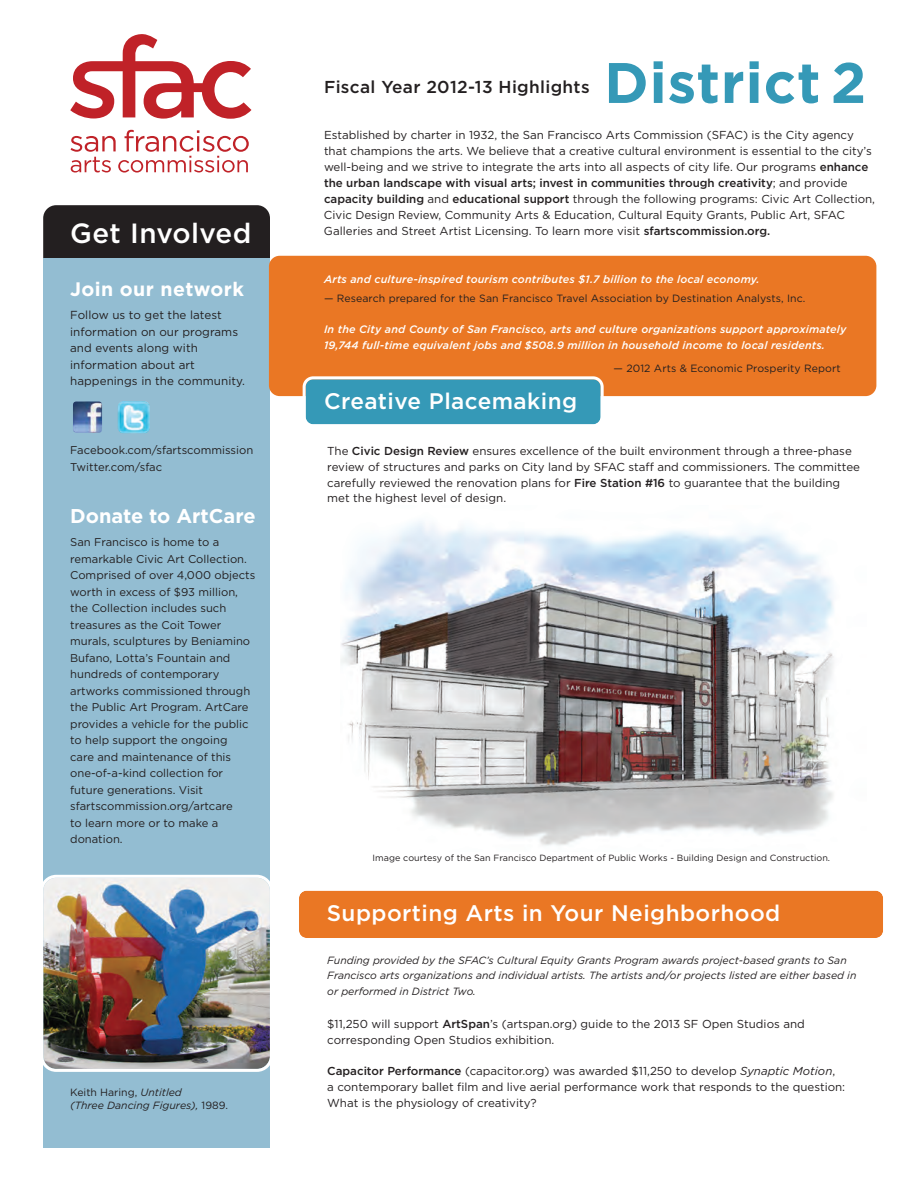
<style>
.page{position:relative;width:918px;height:1188px;background:#fff}
.page>*{position:absolute;margin:0;border:0;box-sizing:border-box;transform-origin:0 0}
.t1{font:700 57px "Gotham";letter-spacing:.015em;color:#3599b7}
.t2{font:500 27.75px "Gotham";letter-spacing:.015em;color:#fff}
.t3{font:500 22.5px "Gotham";letter-spacing:.02em;color:#fff}
.t4{font:700 19.95px "Gotham";color:#fff}
.t5{font:700 19.5px "Gotham";letter-spacing:.02em;color:#fff}
.t6{font:500 17.25px "Gotham";letter-spacing:.02em;color:#231f20}
.t7{font:11.7px/16.5px "Gotham";letter-spacing:.005em;color:#231f20}
.t8{font:11.55px/15.9px "Gotham";color:#231f20}
.t9{font:11.25px/16.5px "Gotham";color:#231f20}
.t10{font:italic 500 10.8px/16.5px "Gotham";letter-spacing:.015em;color:#fff}
.t11{font:italic 10.5px/15.9px "Gotham";color:#231f20}
.t12{font:10.5px "Gotham";letter-spacing:.01em;color:#231f20}
.t13{font:9px "Gotham";letter-spacing:.005em;color:#231f20}
.s1{font-style:normal}
.s2{font-weight:500}
.s3{font-style:italic}
</style>
<div class="page">
<img style="left:341px;top:521px;width:493px;height:325px">
<div style="left:43px;top:205px;width:227px;height:77px;background:#231f20;border-radius:13px"></div>
<div style="left:43px;top:258px;width:227px;height:889px;background:#93bdd2"></div>
<svg style="left:70px;top:34px;width:181px;height:85px"></svg>
<svg style="left:71px;top:130px;width:178px;height:43px"></svg>
<img style="left:73px;top:401px;width:29px;height:32px;border-radius:3px">
<img style="left:118px;top:401px;width:32px;height:32px;border-radius:5px">
<img style="left:43px;top:875px;width:227px;height:197px">
<div style="left:269px;top:256px;width:607px;height:140px;background:#ea7724;border-radius:11px"></div>
<svg style="left:303px;top:376px;width:301px;height:49px;background:#4ba2bb"></svg>
<div style="left:299px;top:890px;width:584px;height:48px;background:#ea7724"></div>
<h2 class="t2" style="left:70px;top:224px;width:183px">Get Involved</h2>
<h3 class="t5" style="left:70px;top:283px;width:175px">Join our network</h3>
<p class="t7" style="left:70px;top:308px;width:176px">Follow us to get the latest information on our programs and events along with information about art happenings in the community.</p>
<p class="t9" style="left:70px;top:443px;width:185px">Facebook.com/sfartscommission<br>Twitter.com/sfac</p>
<h3 class="t4" style="left:70px;top:509px;width:187px">Donate to ArtCare</h3>
<p class="t9" style="left:70px;top:535px;width:187px">San Francisco is home to a remarkable Civic Art Collection.<br>Comprised of over 4,000 objects worth in excess of $93 million, the Collection includes such treasures as the Coit Tower murals, sculptures by Beniamino<br>Bufano, Lotta’s Fountain and hundreds of contemporary artworks commissioned through the Public Art Program. ArtCare provides a vehicle for the public to help support the ongoing<br>care and maintenance of this one-of-a-kind collection for future generations. Visit sfartscommission.org/artcare<br>to learn more or to make a donation.</p>
<p class="t11" style="left:70px;top:1086px;width:159px;line-height:13.5px"><span class="s1">Keith Haring,</span> Untitled<br>(Three Dancing Figures), <span class="s1">1989.</span></p>
<h1 class="t1" style="left:604px;top:63px;width:264px">District 2</h1>
<p class="t8" style="left:324px;top:127px;width:553px">Established by charter in 1932, the San Francisco Arts Commission (SFAC) is the City agency that champions the arts. We believe that a creative cultural environment is essential to the city’s well-being and we strive to integrate the arts into all aspects of city life. Our programs <span class="s2">enhance the urban landscape with visual arts; invest in communities through creativity</span>; and provide <span class="s2">capacity building</span> and <span class="s2">educational support</span> through the following programs: Civic Art Collection, Civic Design Review, Community Arts &amp; Education, Cultural Equity Grants, Public Art, SFAC Galleries and Street Artist Licensing. To learn more visit <span class="s2">sfartscommission.org.</span></p>
<h3 class="t6" style="left:324px;top:81px;width:267px">Fiscal Year 2012-13 Highlights</h3>
<p class="t10" style="left:324px;top:271px;width:437px">Arts and culture-inspired tourism contributes $1.7 billion to the local economy.</p>
<p class="t12" style="left:324px;top:294px;width:483px">— Research prepared for the San Francisco Travel Association by Destination Analysts, Inc.</p>
<p class="t10" style="left:324px;top:321px;width:524px">In the City and County of San Francisco, arts and culture organizations support approximately<br>19,744 full-time equivalent jobs and $508.9 million in household income to local residents.</p>
<p class="t12" style="left:614px;top:364px;width:229px">— 2012 Arts &amp; Economic Prosperity Report</p>
<h3 class="t3" style="left:324px;top:394px;width:255px">Creative Placemaking</h3>
<p class="t8" style="left:327px;top:444px;width:534px">The <span class="s2">Civic Design Review</span> ensures excellence of the built environment through a three-phase review of structures and parks on City land by SFAC staff and commissioners. The committee carefully reviewed the renovation plans for <span class="s2">Fire Station #16</span> to guarantee that the building met the highest level of design.</p>
<p class="t13" style="left:373px;top:855px;width:459px">Image courtesy of the San Francisco Department of Public Works - Building Design and Construction.</p>
<h3 class="t3" style="left:327px;top:905px;width:455px">Supporting Arts in Your Neighborhood</h3>
<p class="t11" style="left:327px;top:953px;width:531px">Funding provided by the SFAC’s Cultural Equity Grants Program awards project-based grants to San<br>Francisco arts organizations and individual artists. The artists and/or projects listed are either based in or performed in District Two.</p>
<p class="t8" style="left:327px;top:1017px;width:479px">$11,250 will support <span class="s2">ArtSpan</span>’s (artspan.org) guide to the 2013 SF Open Studios and corresponding Open Studios exhibition.</p>
<p class="t8" style="left:327px;top:1064px;width:519px"><span class="s2">Capacitor Performance</span> (capacitor.org) was awarded $11,250 to develop <span class="s3">Synaptic Motion</span>,<br>a contemporary ballet film and live aerial performance work that responds to the question:<br>What is the physiology of creativity?</p>
</div>
